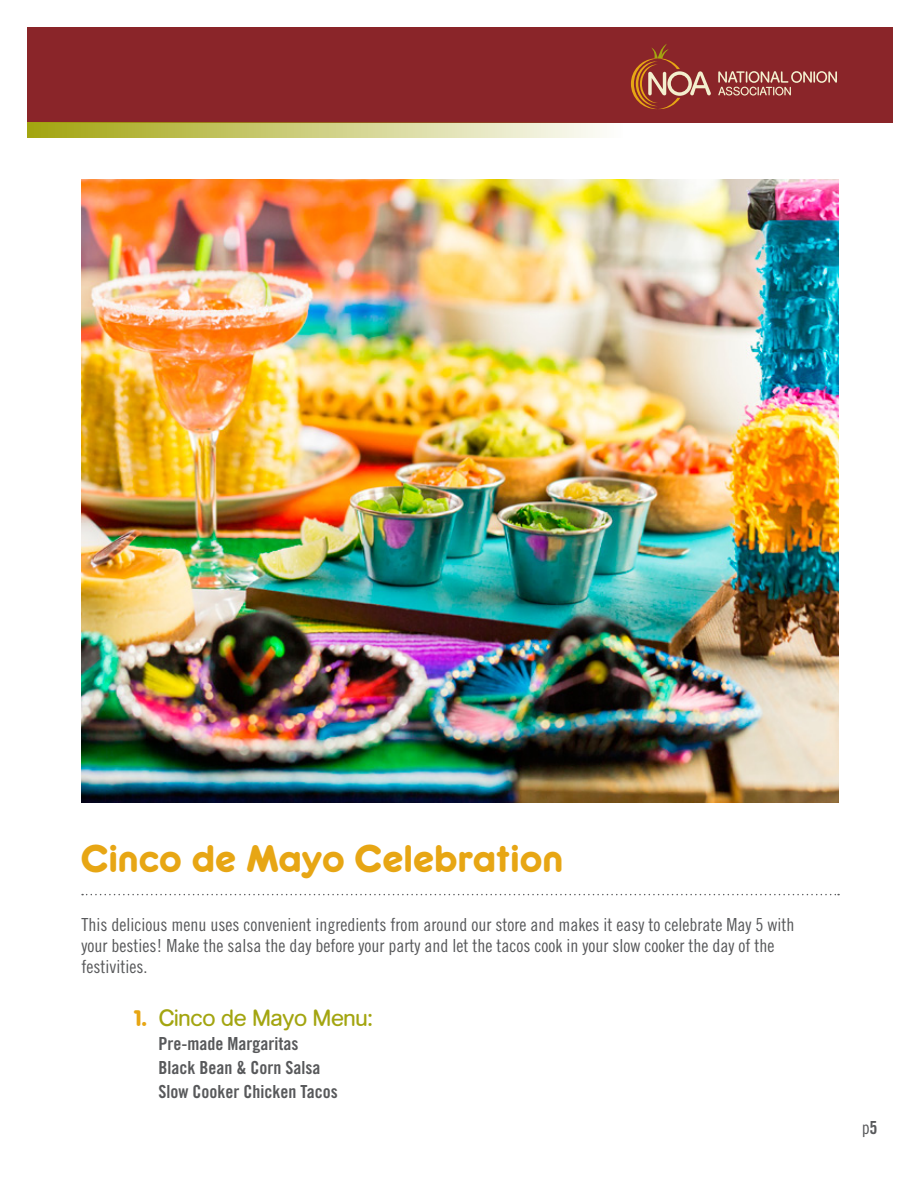
<style>
.page{position:relative;width:918px;height:1188px;background:#fff}
.page>*{position:absolute;margin:0;border:0;box-sizing:border-box;transform-origin:0 0}
.t1{font:36px "Rocko Ultra FLF";letter-spacing:.02em;color:#e7a614}
.t2{font:21px "Rocko FLF";letter-spacing:.02em;color:#a3a510}
.t3{font:18px/21px "Trade Gothic Cond Eighteen";color:#58595b}
.t4{font:18px/24px "Trade Gothic Bold Cond Twenty";color:#58595b}
.s1{font-family:"Rocko Ultra FLF";color:#e7a614}
.s2{font-family:"Trade Gothic Bold Cond Twenty"}
</style>
<div class="page">
<div style="left:27px;top:27px;width:865px;height:95px;background:#8a2529"></div>
<svg style="left:27px;top:122px;width:595px;height:15px;background:#ccc97e"></svg>
<svg style="left:718px;top:71px;width:119px;height:25px"></svg>
<svg style="left:631px;top:44px;width:80px;height:65px"></svg>
<svg style="left:82px;top:894px;width:757px;height:1px"></svg>
<img style="left:82px;top:179px;width:757px;height:624px">
<h1 class="t1" style="left:81px;top:835px;width:483px">Cinco de Mayo Celebration</h1>
<p class="t3" style="left:82px;top:914px;width:714px">This delicious menu uses convenient ingredients from around our store and makes it easy to celebrate May 5 with your besties! Make the salsa the day before your party and let the tacos cook in your slow cooker the day of the festivities.</p>
<p class="t2" style="left:134px;top:1005px;width:240px"><span class="s1">1.</span> Cinco de Mayo Menu:</p>
<p class="t4" style="left:159px;top:1032px;width:181px">Pre-made Margaritas<br>Black Bean &amp; Corn Salsa<br>Slow Cooker Chicken Tacos</p>
<p class="t3" style="left:862px;top:1117px;width:17px">p<span class="s2">5</span></p>
</div>
